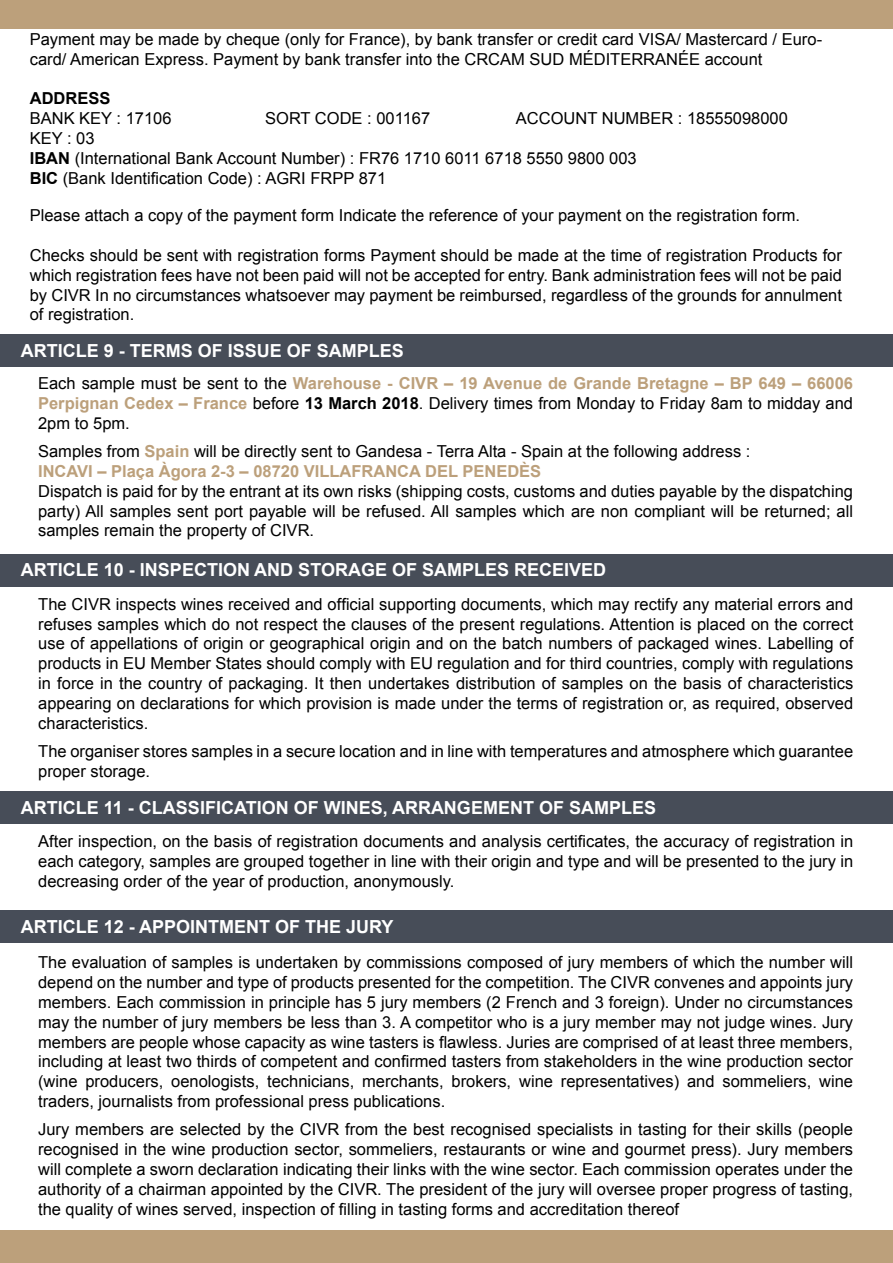
<style>
.page{position:relative;width:893px;height:1263px;background:#fff}
.page>*{position:absolute;margin:0;border:0;box-sizing:border-box;transform-origin:0 0}
.t1{font:700 18px "Arial";color:#fff}
.t2{font:16.5px/19.8px "Arial";color:#000;text-align:justify}
.t3{font:700 16.5px "Arial";color:#000}
.s1{font-weight:700}
.s2{font-weight:700;color:#bca07b}
</style>
<div class="page">
<div style="left:0;top:0;width:893px;height:29px;background:#bca07b"></div>
<div style="left:0;top:335px;width:893px;height:32px;background:#474d58"></div>
<div style="left:0;top:554px;width:893px;height:32px;background:#474d58"></div>
<div style="left:0;top:792px;width:893px;height:32px;background:#474d58"></div>
<div style="left:0;top:911px;width:893px;height:32px;background:#474d58"></div>
<div style="left:0;top:1230px;width:893px;height:33px;background:#bca07b"></div>
<p class="t2" style="left:30px;top:29px;width:794px">Payment may be made by cheque (only for France), by bank transfer or credit card VISA/ Mastercard / Euro&shy;card/ American Express. Payment by bank transfer into the CRCAM SUD MÉDITERRANÉE account</p>
<p class="t3" style="left:30px;top:88px;width:82px">ADDRESS</p>
<p class="t2" style="left:30px;top:109px;width:143px">BANK KEY : 17106</p>
<p class="t2" style="left:265px;top:109px;width:167px">SORT CODE : 001167</p>
<p class="t2" style="left:516px;top:109px;width:274px">ACCOUNT NUMBER : 18555098000</p>
<p class="t2" style="left:30px;top:128px;width:608px;text-align:left">KEY : 03<br><span class="s1">IBAN</span> (International Bank Account Number) : FR76 1710 6011 6718 5550 9800 003<br><span class="s1">BIC</span> (Bank Identification Code) : AGRI FRPP 871</p>
<p class="t2" style="left:30px;top:206px;width:772px">Please attach a copy of the payment form Indicate the reference of your payment on the registration form.</p>
<p class="t2" style="left:30px;top:245px;width:814px">Checks should be sent with registration forms Payment should be made at the time of registration Products for which registration fees have not been paid will not be accepted for entry. Bank administration fees will not be paid by CIVR In no circumstances whatsoever may payment be reimbursed, regardless of the grounds for annulment of registration.</p>
<p class="t1" style="left:21px;top:338px;width:385px">ARTICLE 9 - TERMS OF ISSUE OF SAMPLES</p>
<p class="t2" style="left:38px;top:374px;width:816px">Each sample must be sent to the <span class="s2">Warehouse - CIVR – 19 Avenue de Grande Bretagne – BP 649 – 66006<br>Perpignan Cedex – France</span> before <span class="s1">13 March 2018</span>. Delivery times from Monday to Friday 8am to midday and 2pm to 5pm.</p>
<p class="t2" style="left:38px;top:442px;width:714px">Samples from <span class="s2">Spain</span> will be directly sent to Gandesa - Terra Alta - Spain at the following address :<br><span class="s2">INCAVI – Plaça Àgora 2-3 – 08720 VILLAFRANCA DEL PENEDÈS</span></p>
<p class="t2" style="left:38px;top:481px;width:816px">Dispatch is paid for by the entrant at its own risks (shipping costs, customs and duties payable by the dispatching party) All samples sent port payable will be refused. All samples which are non compliant will be returned; all samples remain the property of CIVR.</p>
<p class="t1" style="left:21px;top:558px;width:587px">ARTICLE 10 - INSPECTION AND STORAGE OF SAMPLES RECEIVED</p>
<p class="t2" style="left:38px;top:594px;width:816px">The CIVR inspects wines received and official supporting documents, which may rectify any material errors and refuses samples which do not respect the clauses of the present regulations. Attention is placed on the correct use of appellations of origin or geographical origin and on the batch numbers of packaged wines. Labelling of products in EU Member States should comply with EU regulation and for third countries, comply with regulations in force in the country of packaging. It then undertakes distribution of samples on the basis of characteristics appearing on declarations for which provision is made under the terms of registration or, as required, observed characteristics.</p>
<p class="t2" style="left:38px;top:741px;width:816px">The organiser stores samples in a secure location and in line with temperatures and atmosphere which guarantee proper storage.</p>
<p class="t1" style="left:21px;top:795px;width:637px">ARTICLE 11 - CLASSIFICATION OF WINES, ARRANGEMENT OF SAMPLES</p>
<p class="t2" style="left:38px;top:832px;width:816px">After inspection, on the basis of registration documents and analysis certificates, the accuracy of registration in each category, samples are grouped together in line with their origin and type and will be presented to the jury in decreasing order of the year of production, anonymously.</p>
<p class="t1" style="left:21px;top:914px;width:374px">ARTICLE 12 - APPOINTMENT OF THE JURY</p>
<p class="t2" style="left:38px;top:953px;width:816px">The evaluation of samples is undertaken by commissions composed of jury members of which the number will depend on the number and type of products presented for the competition. The CIVR convenes and appoints jury members. Each commission in principle has 5 jury members (2 French and 3 foreign). Under no circumstances may the number of jury members be less than 3. A competitor who is a jury member may not judge wines. Jury members are people whose capacity as wine tasters is flawless. Juries are comprised of at least three members, including at least two thirds of competent and confirmed tasters from stakeholders in the wine production sector (wine producers, oenologists, technicians, merchants, brokers, wine representatives) and sommeliers, wine traders, journalists from professional press publications.</p>
<p class="t2" style="left:38px;top:1120px;width:816px">Jury members are selected by the CIVR from the best recognised specialists in tasting for their skills (people recognised in the wine production sector, sommeliers, restaurants or wine and gourmet press). Jury members will complete a sworn declaration indicating their links with the wine sector. Each commission operates under the authority of a chairman appointed by the CIVR. The president of the jury will oversee proper progress of tasting, the quality of wines served, inspection of filling in tasting forms and accreditation thereof</p>
</div>
